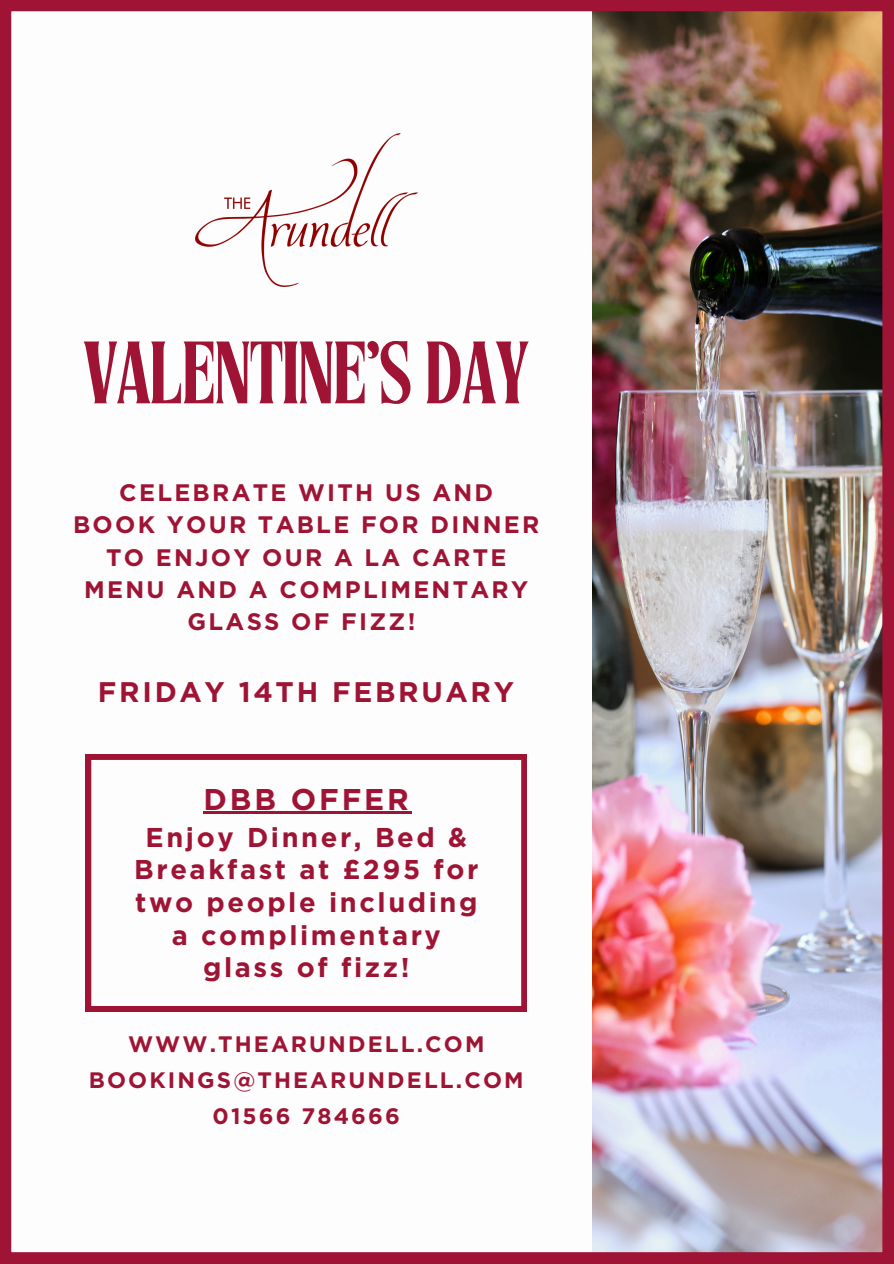
<style>
.page{position:relative;width:894px;height:1264px;background:#fff}
.page>*{position:absolute;margin:0;border:0;box-sizing:border-box;transform-origin:0 0}
.t1{font:88.2px "Tan Harmoni";letter-spacing:-.025em;color:#9f1435}
.t2{font:700 30px "Gotham";letter-spacing:.095em;color:#9f1435}
.t3{font:700 28.35px "Gotham";letter-spacing:.095em;color:#9f1435}
.t4{font:700 27.15px/32.7px "Gotham";letter-spacing:.095em;color:#9f1435;text-align:center}
.t5{font:700 23.85px/32.4px "Gotham";letter-spacing:.095em;color:#9f1435;text-align:center}
.t6{font:700 22.35px "Gotham";letter-spacing:.095em;color:#9f1435}
</style>
<div class="page">
<img style="left:0;top:0;width:893px;height:1263px">
<p class="t1" style="left:83px;top:341px;width:448px">VALENTINE'S DAY</p>
<h1 class="t5" style="left:73px;top:476px;width:467px">CELEBRATE WITH US AND<br>BOOK YOUR TABLE FOR DINNER<br>TO ENJOY OUR A LA CARTE<br>MENU AND A COMPLIMENTARY<br>GLASS OF FIZZ!</h1>
<p class="t3" style="left:98px;top:675px;width:417px">FRIDAY 14TH FEBRUARY</p>
<p class="t2" style="left:203px;top:780px;width:207px">DBB OFFER</p>
<p class="t4" style="left:134px;top:820px;width:346px">Enjoy Dinner, Bed &amp;<br>Breakfast at £295 for two people including a complimentary glass of fizz!</p>
<h2 class="t6" style="left:128px;top:1031px;width:358px">WWW.THEARUNDELL.COM</h2>
<h3 class="t6" style="left:89px;top:1066px;width:436px">BOOKINGS@THEARUNDELL.COM</h3>
<p class="t6" style="left:212px;top:1102px;width:189px">01566 784666</p>
</div>
